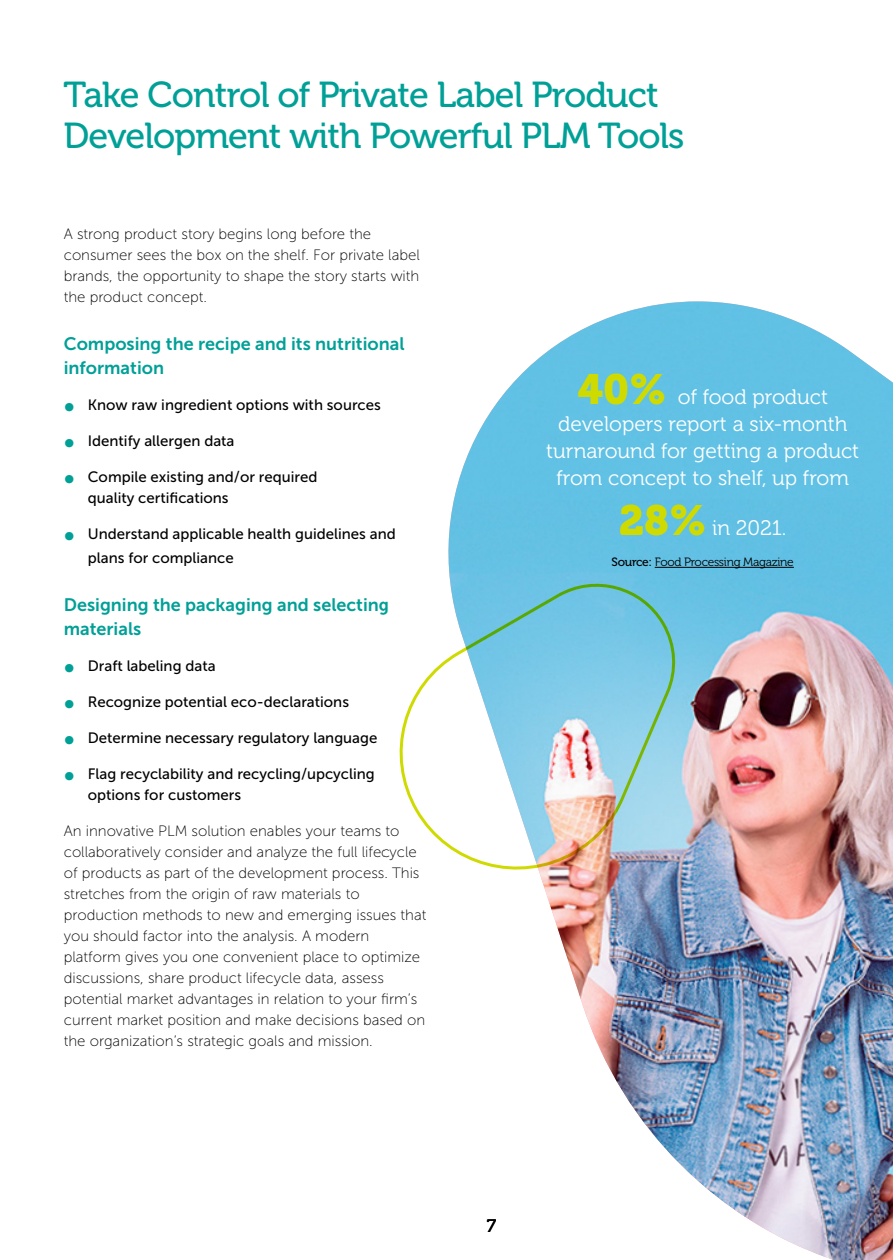
<style>
.page{position:relative;width:893px;height:1260px;background:#fff}
.page>*{position:absolute;margin:0;border:0;box-sizing:border-box;transform-origin:0 0}
.t1{font:36px/40.5px "Museo 500";letter-spacing:-.025em;color:#00a097}
.t2{font:21px/27px "Museo 300";color:#fff;text-align:center}
.t3{font:18px/24px "Museo Sans 700";color:#00a097}
.t4{font:18px "Museo 500";color:#000}
.t5{font:15px/21px "Museo Sans 100";color:#000}
.t6{font:15px/21px "Museo Sans 500";color:#000}
.t7{font:12px "Museo 300";letter-spacing:-.025em;color:#000}
.s1{font-size:27px;color:#00a097}
.s2{font-family:"Museo 900";font-size:42px;color:#cfdb00}
.s3{font-family:"Museo 500"}
</style>
<div class="page">
<img style="left:448px;top:301px;width:444px;height:959px">
<hr style="left:654px;top:567px;width:139px;height:1px;background:#000">
<svg style="left:399px;top:574px;width:281px;height:310px"></svg>
<h1 class="t1" style="left:64px;top:75px;width:622px">Take Control of Private Label Product<br>Development with Powerful PLM Tools</h1>
<p class="t5" style="left:64px;top:224px;width:357px">A strong product story begins long before the consumer sees the box on the shelf. For private label brands, the opportunity to shape the story starts with the product concept.</p>
<p class="t3" style="left:64px;top:332px;width:342px">Composing the recipe and its nutritional information</p>
<p class="t6" style="left:64px;top:395px;width:318px"><span class="s1">•</span> Know raw ingredient options with sources</p>
<p class="t6" style="left:64px;top:431px;width:172px"><span class="s1">•</span> Identify allergen data</p>
<p class="t6" style="left:88px;top:467px;width:231px;text-indent:-24px"><span class="s1">•</span> Compile existing and/or required quality certifications</p>
<p class="t6" style="left:88px;top:522px;width:309px;line-height:24px;text-indent:-24px"><span class="s1">•</span> Understand applicable health guidelines and plans for compliance</p>
<p class="t3" style="left:64px;top:593px;width:327px">Designing the packaging and selecting materials</p>
<p class="t6" style="left:64px;top:656px;width:153px"><span class="s1">•</span> Draft labeling data</p>
<p class="t6" style="left:64px;top:692px;width:287px"><span class="s1">•</span> Recognize potential eco-declarations</p>
<p class="t6" style="left:64px;top:728px;width:315px"><span class="s1">•</span> Determine necessary regulatory language</p>
<p class="t6" style="left:88px;top:764px;width:288px;text-indent:-24px"><span class="s1">•</span> Flag recyclability and recycling/upcycling options for customers</p>
<p class="t5" style="left:64px;top:821px;width:364px">An innovative PLM solution enables your teams to collaboratively consider and analyze the full lifecycle of products as part of the development process. This stretches from the origin of raw materials to production methods to new and emerging issues that you should factor into the analysis. A modern platform gives you one convenient place to optimize discussions, share product lifecycle data, assess potential market advantages in relation to your firm’s current market position and make decisions based on the organization’s strategic goals and mission.</p>
<h2 class="t2" style="left:546px;top:384px;width:314px"><span class="s2">40%</span> of food product developers report a six-month turnaround for getting a product from concept to shelf, up from</h2>
<h2 class="t2" style="left:619px;top:515px;width:169px"><span class="s2">28%</span> in 2021.</h2>
<p class="t7" style="left:611px;top:556px;width:184px"><span class="s3">Source:</span> Food Processing Magazine</p>
<p class="t4" style="left:487px;top:1216px;width:11px">7</p>
</div>
